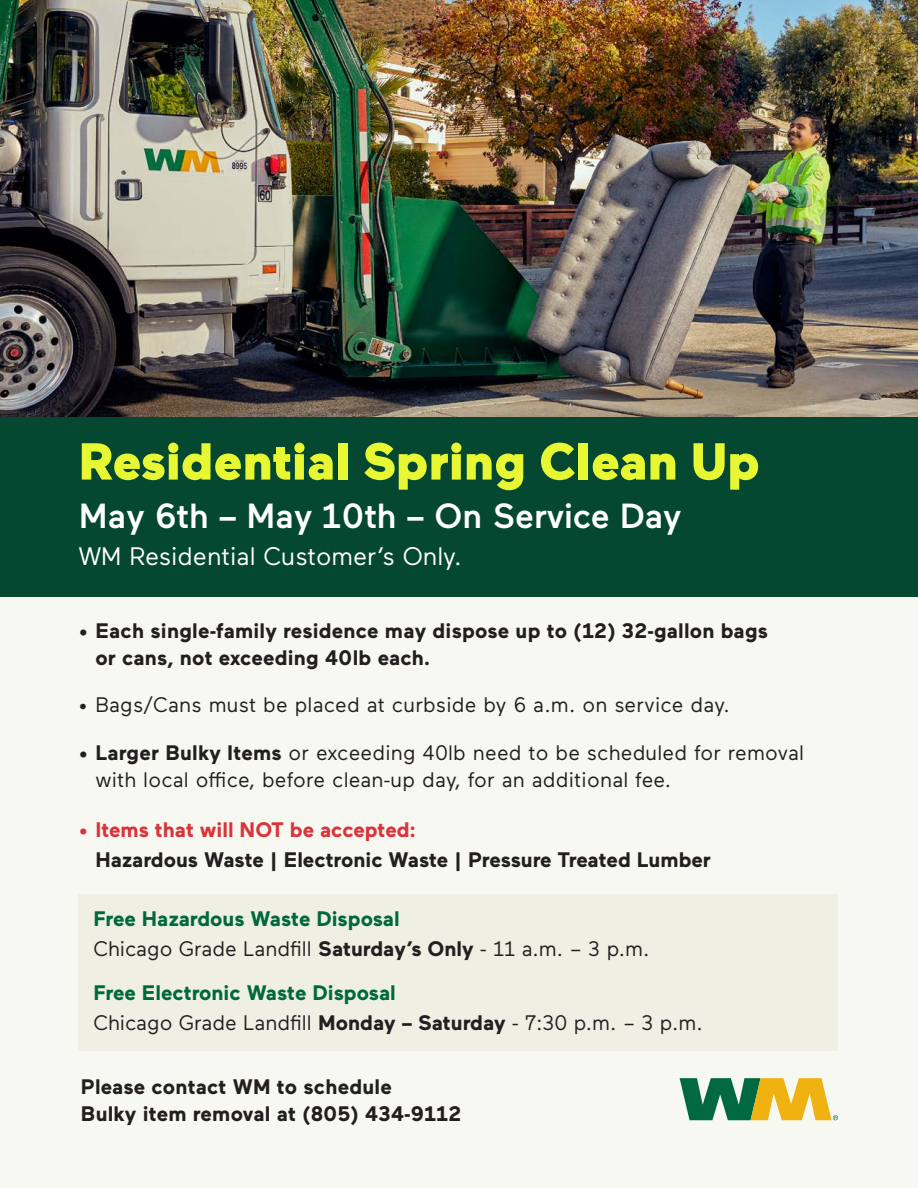
<style>
.page{position:relative;width:918px;height:1188px;background:#f8f8f2}
.page>*{position:absolute;margin:0;border:0;box-sizing:border-box;transform-origin:0 0}
.Large_head_-_24_27_Light_WM_Green_3{font:900 51.9px "Maax";color:#e8f733}
.Large_head_-_24_27_Light_WM_Green_3-2{font:500 34.8px "Maax";color:#fff}
.Large_head_-_24_27_Light_WM_Green_3-3{font:25.35px "Maax";color:#fff}
.t1{font:21px/30px "Maax";letter-spacing:.01em;color:#231f20}
.t2{font:700 21px/27px "Maax";color:#231f20}
.s1{font-weight:700}
.s2{color:#d8343a}
.s3{font-weight:700;color:#00693c}
</style>
<div class="page">
<img style="left:0;top:0;width:918px;height:418px">
<div style="left:0;top:418px;width:918px;height:179px;background:#044831"></div>
<div style="left:79px;top:894px;width:759px;height:157px;background:#efefe4"></div>
<svg style="left:680px;top:1078px;width:158px;height:42px"></svg>
<p class="Large_head_-_24_27_Light_WM_Green_3" style="left:79px;top:427px;width:683px">Residential Spring Clean Up</p>
<p class="Large_head_-_24_27_Light_WM_Green_3-2" style="left:79px;top:494px;width:604px">May 6th – May 10th – On Service Day</p>
<p class="Large_head_-_24_27_Light_WM_Green_3-3" style="left:79px;top:540px;width:384px">WM Residential Customer’s Only.</p>
<p class="t2" style="left:95px;top:616px;width:674px;text-indent:-17px">• Each single-family residence may dispose up to (12) 32-gallon bags or cans, not exceeding 40lb each.</p>
<p class="t1" style="left:79px;top:689px;width:653px">• Bags/Cans must be placed at curbside by 6 a.m. on service day.</p>
<p class="t1" style="left:95px;top:738px;width:710px;line-height:27px;text-indent:-17px"><span class="s1">• Larger Bulky Items</span> or exceeding 40lb need to be scheduled for removal with local office, before clean-up day, for an additional fee.</p>
<p class="t2" style="left:95px;top:813px;width:617px;line-height:30px;text-indent:-16px"><span class="s2">• Items that will NOT be accepted:<br></span>Hazardous Waste | Electronic Waste | Pressure Treated Lumber</p>
<p class="t1" style="left:93px;top:903px;width:557px"><span class="s3">Free Hazardous Waste Disposal<br></span>Chicago Grade Landfill <span class="s1">Saturday’s Only</span> - 11 a.m. – 3 p.m.</p>
<p class="t1" style="left:93px;top:976px;width:611px"><span class="s3">Free Electronic Waste Disposal<br></span>Chicago Grade Landfill <span class="s1">Monday – Saturday</span> - 7:30 p.m. – 3 p.m.</p>
<p class="t2" style="left:81px;top:1072px;width:382px">Please contact WM to schedule<br>Bulky item removal at (805) 434-9112</p>
</div>
